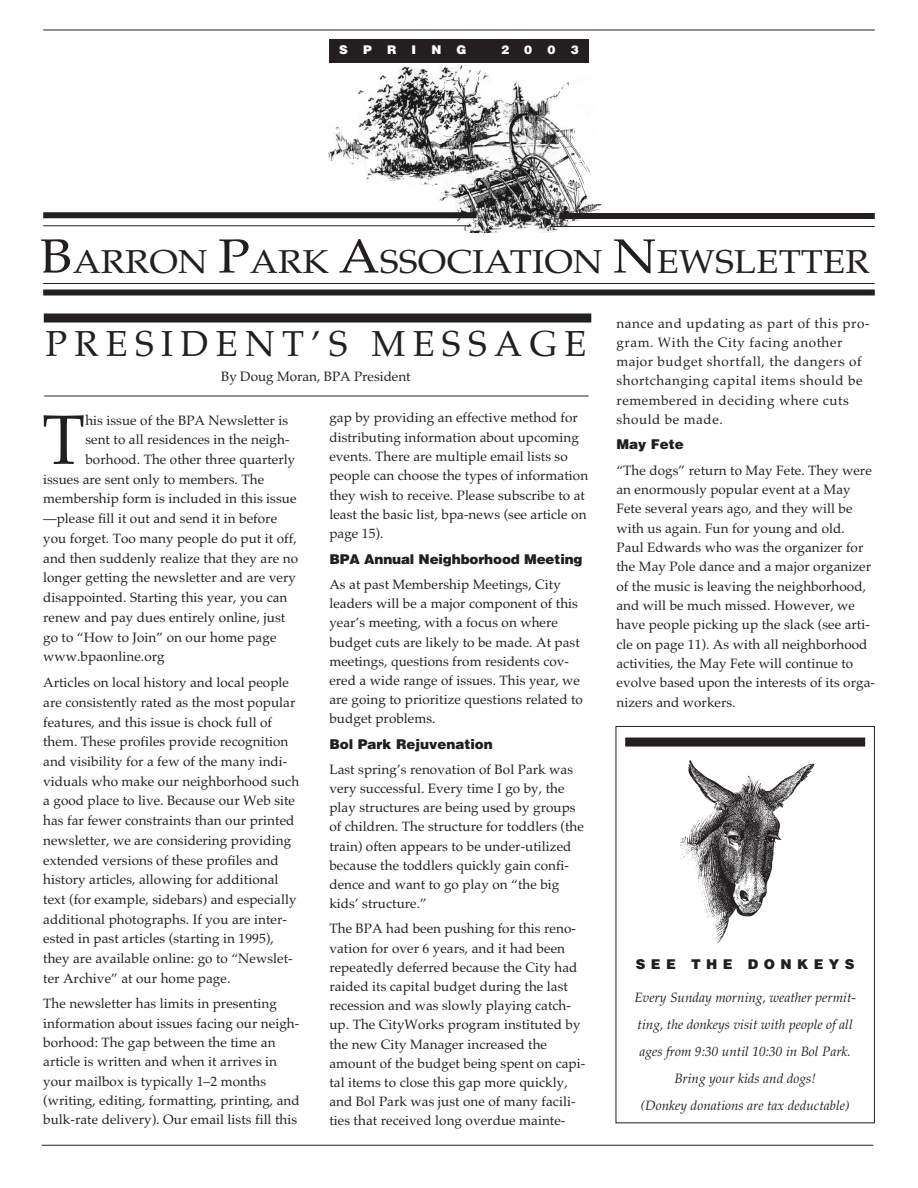
<style>
.page{position:relative;width:918px;height:1188px;background:#fff}
.page>*{position:absolute;margin:0;border:0;box-sizing:border-box;transform-origin:0 0}
.t1{font:70.35px "Palatino";color:#231f20}
.t2{font:36px "Palatino";letter-spacing:.2em;color:#231f20}
.t3{font:33px "Palatino";color:#231f20;scale:1.1 1}
.t4{font:13.5px/19.4px "Palatino";letter-spacing:.005em;color:#231f20}
.t5{font:13.5px/19.2px "Palatino";letter-spacing:.04em;color:#231f20}
.t6{font:italic 13.5px/27px "Palatino";color:#231f20;text-align:center}
.t7{font:900 13.5px "Helvetica";color:#231f20}
.t8{font:900 13.5px "Helvetica";letter-spacing:.4em;color:#231f20}
.t9{font:900 12px "Helvetica";color:#fff}
.s1{font-size:48px}
</style>
<div class="page">
<div style="left:616px;top:726px;width:259px;height:397px;border:1px solid #231f20"></div>
<div style="left:625px;top:738px;width:240px;height:9px;background:#231f20"></div>
<hr style="left:43px;top:30px;width:832px;height:1px;background:#231f20">
<hr style="left:42px;top:1145px;width:831px;height:1px;background:#231f20">
<div style="left:43px;top:290px;width:832px;height:6px;background:#231f20"></div>
<hr style="left:43px;top:283px;width:832px;height:1px;background:#231f20">
<img style="left:328px;top:65px;width:274px;height:168px">
<div style="left:560px;top:213px;width:315px;height:6px;background:#231f20"></div>
<div style="left:43px;top:212px;width:434px;height:6px;background:#231f20"></div>
<hr style="left:43px;top:225px;width:428px;height:1px;background:#231f20">
<hr style="left:551px;top:226px;width:324px;height:1px;background:#231f20">
<div style="left:329px;top:39px;width:260px;height:24px;background:#231f20"></div>
<div style="left:44px;top:314px;width:547px;height:8px;background:#231f20"></div>
<hr style="left:44px;top:396px;width:545px;height:1px;background:#231f20">
<img style="left:680px;top:760px;width:135px;height:184px">
<p class="t9" style="left:339px;top:43px;width:10px">S</p>
<p class="t9" style="left:363px;top:43px;width:10px">P</p>
<p class="t9" style="left:387px;top:43px;width:11px">R</p>
<p class="t9" style="left:412px;top:43px;width:6px">I</p>
<p class="t9" style="left:431px;top:43px;width:11px">N</p>
<p class="t9" style="left:457px;top:43px;width:11px">G</p>
<p class="t9" style="left:501px;top:43px;width:10px">2</p>
<p class="t9" style="left:524px;top:43px;width:10px">0</p>
<p class="t9" style="left:547px;top:43px;width:10px">0</p>
<p class="t9" style="left:571px;top:43px;width:10px">3</p>
<h3 class="t3" style="left:40px;top:242px;width:755px"><span class="s1">B</span>ARRON <span class="s1">P</span>ARK <span class="s1">A</span>SSOCIATION <span class="s1">N</span>EWSLETTER</h3>
<h2 class="t2" style="left:46px;top:322px;width:542px">PRESIDENT’S MESSAGE</h2>
<p class="t4" style="left:221px;top:367px;width:191px">By Doug Moran, BPA President</p>
<h1 class="t1" style="left:42px;top:399px;width:45px">T</h1>
<p class="t4" style="left:85px;top:410px;width:204px">his issue of the BPA Newsletter is</p>
<p class="t4" style="left:329px;top:408px;width:260px">gap by providing an effective method for distributing information about upcoming events. There are multiple email lists so people can choose the types of information they wish to receive. Please subscribe to at least the basic list, bpa-news (see article on page 15).</p>
<p class="t7" style="left:329px;top:551px;width:255px">BPA Annual Neighborhood Meeting</p>
<p class="t4" style="left:329px;top:575px;width:255px">As at past Membership Meetings, City leaders will be a major component of this year’s meeting, with a focus on where budget cuts are likely to be made. At past meetings, questions from residents cov&shy;ered a wide range of issues. This year, we are going to prioritize questions related to budget problems.</p>
<p class="t7" style="left:329px;top:736px;width:165px">Bol Park Rejuvenation</p>
<p class="t4" style="left:329px;top:760px;width:256px">Last spring’s renovation of Bol Park was very successful. Every time I go by, the play structures are being used by groups of children. The structure for toddlers (the train) often appears to be under-utilized because the toddlers quickly gain confi&shy;dence and want to go play on “the big kids’ structure.”</p>
<p class="t4" style="left:329px;top:919px;width:257px">The BPA had been pushing for this reno&shy;vation for over 6 years, and it had been repeatedly deferred because the City had raided its capital budget during the last recession and was slowly playing catch&shy;up. The CityWorks program instituted by the new City Manager increased the amount of the budget being spent on capi&shy;tal items to close this gap more quickly, and Bol Park was just one of many facili&shy;ties that received long overdue mainte-</p>
<p class="t4" style="left:85px;top:430px;width:206px">sent to all residences in the neigh-</p>
<p class="t4" style="left:85px;top:450px;width:211px">borhood. The other three quarterly</p>
<p class="t4" style="left:43px;top:469px;width:222px">issues are sent only to members. The</p>
<p class="t4" style="left:43px;top:489px;width:255px">membership form is included in this issue</p>
<p class="t4" style="left:43px;top:509px;width:235px">—please fill it out and send it in before</p>
<p class="t4" style="left:43px;top:529px;width:255px">you forget. Too many people do put it off,</p>
<p class="t4" style="left:43px;top:548px;width:256px">and then suddenly realize that they are no</p>
<p class="t4" style="left:43px;top:568px;width:254px">longer getting the newsletter and are very</p>
<p class="t4" style="left:43px;top:588px;width:246px">disappointed. Starting this year, you can</p>
<p class="t4" style="left:43px;top:608px;width:244px">renew and pay dues entirely online, just</p>
<p class="t4" style="left:43px;top:627px;width:235px">go to “How to Join” on our home page</p>
<p class="t4" style="left:43px;top:647px;width:123px">www.bpaonline.org</p>
<p class="t4" style="left:43px;top:673px;width:257px">Articles on local history and local people are consistently rated as the most popular features, and this issue is chock full of them. These profiles provide recognition and visibility for a few of the many indi&shy;viduals who make our neighborhood such a good place to live. Because our Web site has far fewer constraints than our printed newsletter, we are considering providing extended versions of these profiles and history articles, allowing for additional text (for example, sidebars) and especially additional photographs. If you are inter&shy;ested in past articles (starting in 1995), they are available online: go to “Newslet&shy;ter Archive” at our home page.</p>
<p class="t4" style="left:43px;top:994px;width:258px">The newsletter has limits in presenting information about issues facing our neigh&shy;borhood: The gap between the time an article is written and when it arrives in your mailbox is typically 1–2 months (writing, editing, formatting, printing, and bulk-rate delivery). Our email lists fill this</p>
<p class="t5" style="left:616px;top:314px;width:255px">nance and updating as part of this pro&shy;gram. With the City facing another major budget shortfall, the dangers of shortchanging capital items should be remembered in deciding where cuts should be made.</p>
<p class="t7" style="left:616px;top:437px;width:69px">May Fete</p>
<p class="t4" style="left:616px;top:460px;width:260px">“The dogs” return to May Fete. They were an enormously popular event at a May Fete several years ago, and they will be with us again. Fun for young and old.<br>Paul Edwards who was the organizer for the May Pole dance and a major organizer of the music is leaving the neighborhood, and will be much missed. However, we have people picking up the slack (see arti&shy;cle on page 11). As with all neighborhood activities, the May Fete will continue to evolve based upon the interests of its orga&shy;nizers and workers.</p>
<p class="t8" style="left:636px;top:956px;width:220px">SEE THE DONKEYS</p>
<p class="t6" style="left:634px;top:983px;width:223px">Every Sunday morning, weather permit&shy;ting, the donkeys visit with people of all ages from 9:30 until 10:30 in Bol Park.<br>Bring your kids and dogs!<br>(Donkey donations are tax deductable)</p>
</div>
